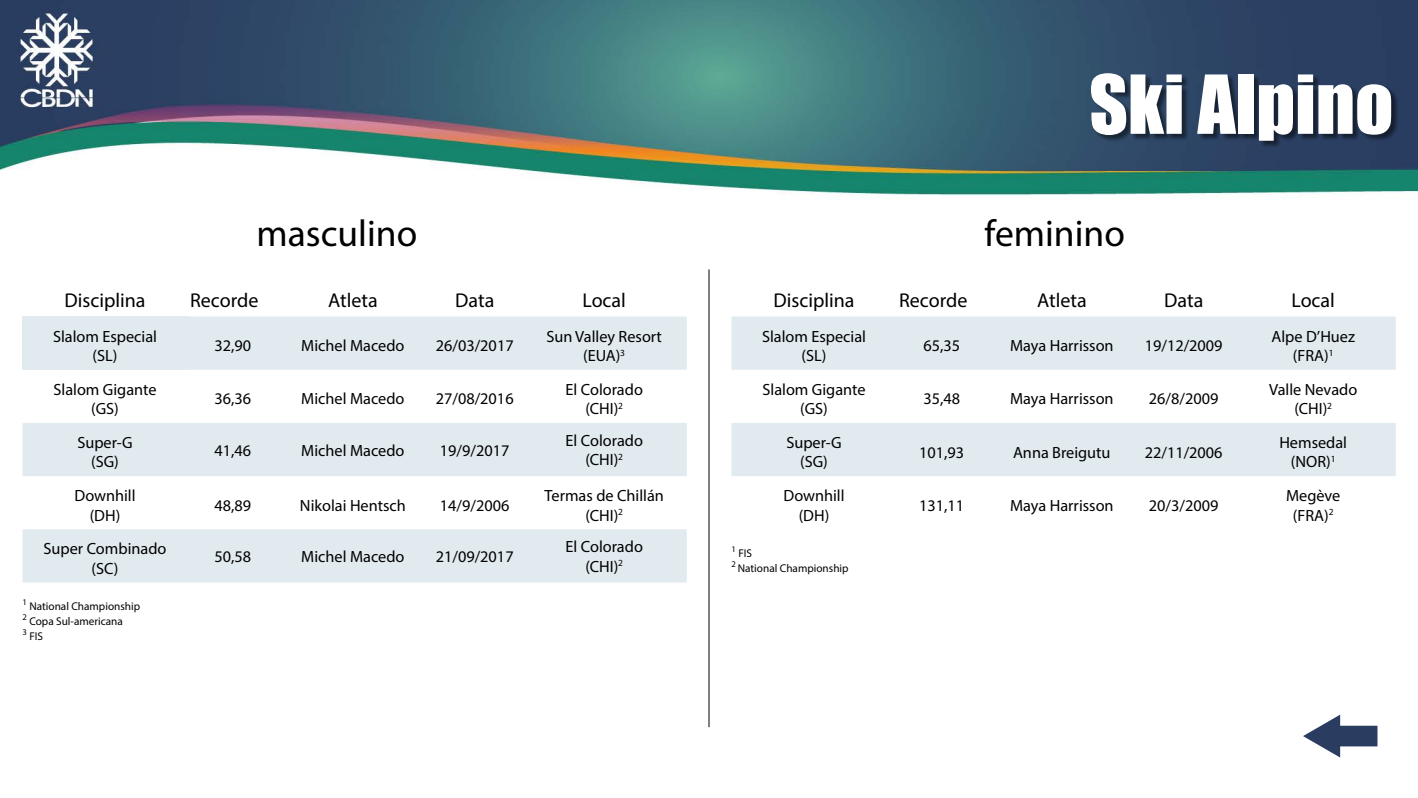
<style>
.page{position:relative;width:1418px;height:798px;background:#fff}
.page>*{position:absolute;margin:0;border:0;box-sizing:border-box;transform-origin:0 0}
.t1{font:75px "Impact";color:#fff}
.t2{font:37.5px "Myriad Pro";color:#000}
.t3{font:20px "Myriad Pro";color:#000}
.t4{font:16.25px/19.5px "Myriad Pro";color:#000;text-align:center}
.t5{font:11.25px/15px "Myriad Pro";color:#000}
</style>
<div class="page">
<img style="left:0;top:0;width:1417px;height:523px">
<svg style="left:1303px;top:714px;width:74px;height:43px"></svg>
<div style="left:1091px;top:74px;width:307px;height:74px;background:#000;opacity:.5"></div>
<hr style="left:708px;top:270px;width:1px;height:456px;background:#000">
<div style="left:22px;top:316px;width:165px;height:53px;background:#e0eaef"></div>
<div style="left:187px;top:316px;width:499px;height:53px;background:#e0eaef"></div>
<div style="left:22px;top:423px;width:664px;height:53px;background:#e0eaef"></div>
<div style="left:22px;top:529px;width:664px;height:53px;background:#e0eaef"></div>
<svg style="left:731px;top:316px;width:664px;height:160px;fill:#e0eaef"></svg>
<h1 class="t1" style="left:1089px;top:46px;width:306px">Ski Alpino</h1>
<h2 class="t2" style="left:256px;top:211px;width:162px">masculino</h2>
<h2 class="t2" style="left:984px;top:211px;width:142px">feminino</h2>
<p class="t3" style="left:64px;top:288px;width:83px">Disciplina</p>
<p class="t3" style="left:190px;top:288px;width:70px">Recorde</p>
<p class="t3" style="left:328px;top:288px;width:51px">Atleta</p>
<p class="t3" style="left:455px;top:288px;width:41px">Data</p>
<p class="t3" style="left:582px;top:288px;width:45px">Local</p>
<p class="t4" style="left:53px;top:326px;width:105px">Slalom Especial (SL)</p>
<p class="t4" style="left:214px;top:335px;width:38px">32,90</p>
<p class="t4" style="left:301px;top:335px;width:105px">Michel Macedo</p>
<p class="t4" style="left:436px;top:335px;width:79px">26/03/2017</p>
<p class="t4" style="left:546px;top:326px;width:117px">Sun Valley Resort (EUA)<sup>3</sup></p>
<p class="t4" style="left:53px;top:379px;width:105px">Slalom Gigante (GS)</p>
<p class="t4" style="left:214px;top:389px;width:38px">36,36</p>
<p class="t4" style="left:301px;top:389px;width:105px">Michel Macedo</p>
<p class="t4" style="left:436px;top:389px;width:79px">27/08/2016</p>
<p class="t4" style="left:565px;top:379px;width:79px">El Colorado (CHI)<sup>2</sup></p>
<p class="t4" style="left:77px;top:432px;width:57px">Super-G (SG)</p>
<p class="t4" style="left:214px;top:440px;width:38px">41,46</p>
<p class="t4" style="left:301px;top:440px;width:105px">Michel Macedo</p>
<p class="t4" style="left:440px;top:440px;width:71px">19/9/2017</p>
<p class="t4" style="left:565px;top:430px;width:79px">El Colorado (CHI)<sup>2</sup></p>
<p class="t4" style="left:74px;top:485px;width:63px">Downhill (DH)</p>
<p class="t4" style="left:214px;top:495px;width:38px">48,89</p>
<p class="t4" style="left:300px;top:495px;width:107px">Nikolai Hentsch</p>
<p class="t4" style="left:440px;top:495px;width:71px">14/9/2006</p>
<p class="t4" style="left:544px;top:485px;width:121px">Termas de Chillán (CHI)<sup>2</sup></p>
<p class="t4" style="left:44px;top:538px;width:124px">Super Combinado (SC)</p>
<p class="t4" style="left:214px;top:546px;width:38px">50,58</p>
<p class="t4" style="left:301px;top:546px;width:105px">Michel Macedo</p>
<p class="t4" style="left:436px;top:546px;width:79px">21/09/2017</p>
<p class="t4" style="left:565px;top:536px;width:79px">El Colorado (CHI)<sup>2</sup></p>
<p class="t5" style="left:22px;top:598px;width:119px"><sup>1</sup> National Championship<br><sup>2</sup> Copa Sul-americana<br><sup>3</sup> FIS</p>
<p class="t3" style="left:773px;top:288px;width:83px">Disciplina</p>
<p class="t3" style="left:899px;top:288px;width:70px">Recorde</p>
<p class="t3" style="left:1037px;top:288px;width:51px">Atleta</p>
<p class="t3" style="left:1164px;top:288px;width:41px">Data</p>
<p class="t3" style="left:1291px;top:288px;width:45px">Local</p>
<p class="t4" style="left:762px;top:326px;width:106px">Slalom Especial (SL)</p>
<p class="t4" style="left:923px;top:335px;width:38px">65,35</p>
<p class="t4" style="left:1010px;top:335px;width:105px">Maya Harrisson</p>
<p class="t4" style="left:1144px;top:335px;width:79px">19/12/2009</p>
<p class="t4" style="left:1271px;top:326px;width:85px">Alpe D’Huez (FRA)<sup>1</sup></p>
<p class="t4" style="left:762px;top:379px;width:105px">Slalom Gigante (GS)</p>
<p class="t4" style="left:923px;top:389px;width:38px">35,48</p>
<p class="t4" style="left:1010px;top:389px;width:105px">Maya Harrisson</p>
<p class="t4" style="left:1148px;top:389px;width:71px">26/8/2009</p>
<p class="t4" style="left:1269px;top:379px;width:90px">Valle Nevado (CHI)<sup>2</sup></p>
<p class="t4" style="left:786px;top:432px;width:57px">Super-G (SG)</p>
<p class="t4" style="left:919px;top:442px;width:47px">101,93</p>
<p class="t4" style="left:1013px;top:442px;width:99px">Anna Breigutu</p>
<p class="t4" style="left:1144px;top:442px;width:79px">22/11/2006</p>
<p class="t4" style="left:1279px;top:432px;width:69px">Hemsedal (NOR)<sup>1</sup></p>
<p class="t4" style="left:783px;top:485px;width:63px">Downhill (DH)</p>
<p class="t4" style="left:919px;top:495px;width:47px">131,11</p>
<p class="t4" style="left:1010px;top:495px;width:105px">Maya Harrisson</p>
<p class="t4" style="left:1148px;top:495px;width:71px">20/3/2009</p>
<p class="t4" style="left:1285px;top:485px;width:56px">Megève (FRA)<sup>2</sup></p>
<p class="t5" style="left:731px;top:545px;width:119px"><sup>1</sup> FIS<br><sup>2</sup> National Championship</p>
</div>
